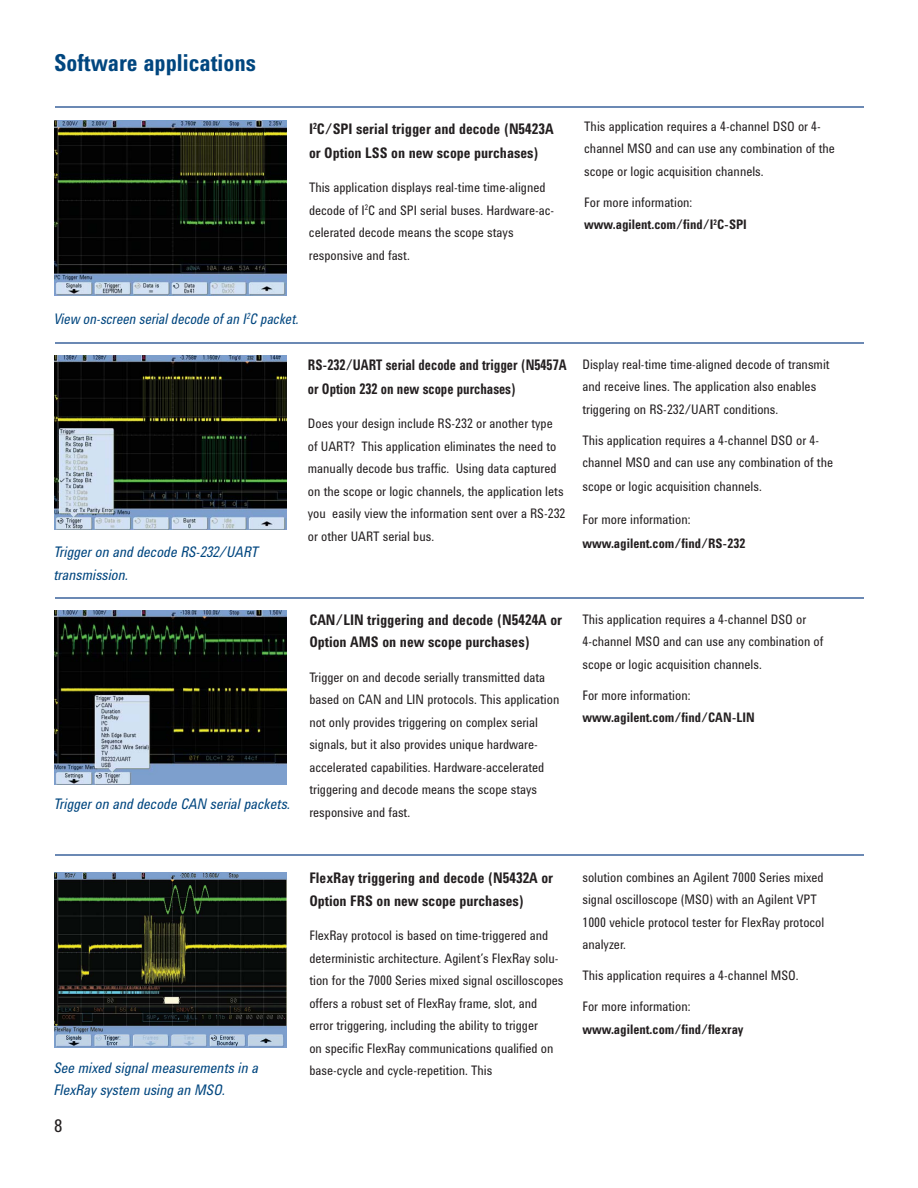
<style>
.page{position:relative;width:918px;height:1188px;background:#fff}
.page>*{position:absolute;margin:0;border:0;box-sizing:border-box;transform-origin:0 0}
.t1{font:700 24px "Agilent Condensed CFF";color:#00467f;scale:.95 1}
.t2{font:18px "Agilent Condensed CFF";color:#231f20}
.t3{font:700 15px/22.5px "Agilent Condensed CFF";color:#231f20;scale:.95 1}
.t4{font:italic 15px/22.5px "Agilent Condensed CFF";color:#00467f;scale:.95 1}
.t5{font:700 15px/24px "Agilent Condensed CFF";color:#231f20;scale:.87 1}
.t6{font:italic 15px "Agilent Condensed CFF";color:#00467f;scale:.9 1}
.t7{font:13.5px/22.5px "Agilent Condensed CFF";color:#231f20;scale:.95 1}
.t8{font:700 13.5px/22.5px "Agilent Condensed CFF";color:#231f20;scale:.95 1}
.s1{font-weight:400}
</style>
<div class="page">
<hr style="left:56px;top:342px;width:808px;height:2px;background:#6b89b4">
<hr style="left:56px;top:107px;width:808px;height:1px;background:#6b89b4">
<hr style="left:56px;top:597px;width:808px;height:2px;background:#6b89b4">
<hr style="left:56px;top:854px;width:808px;height:2px;background:#6b89b4">
<img style="left:54px;top:121px;width:233px;height:174px">
<img style="left:54px;top:355px;width:233px;height:175px">
<img style="left:54px;top:610px;width:233px;height:175px">
<img style="left:54px;top:873px;width:233px;height:174px">
<h1 class="t1" style="left:54px;top:54px;width:214px">Software applications</h1>
<p class="t3" style="left:309px;top:118px;width:259px;line-height:24px">I<sup>2</sup>C/SPI serial trigger and decode (N5423A or Option LSS on new scope purchases)</p>
<p class="t7" style="left:309px;top:178px;width:260px">This application displays real-time time-aligned decode of I<sup>2</sup>C and SPI serial buses. Hardware-ac&shy;celerated decode means the scope stays responsive and fast.</p>
<p class="t7" style="left:584px;top:116px;width:265px">This application requires a 4-channel DSO or 4- channel MSO and can use any combination of the scope or logic acquisition channels.</p>
<p class="t8" style="left:584px;top:192px;width:173px"><span class="s1">For more information: </span>www.agilent.com/find/I<sup>2</sup>C-SPI</p>
<p class="t6" style="left:54px;top:313px;width:274px">View on-screen serial decode of an I<sup>2</sup>C packet.</p>
<p class="t4" style="left:54px;top:542px;width:217px">Trigger on and decode RS-232/UART transmission.</p>
<p class="t5" style="left:308px;top:354px;width:299px">RS-232/UART serial decode and trigger (N5457A or Option 232 on new scope purchases)</p>
<p class="t7" style="left:308px;top:414px;width:273px">Does your design include RS-232 or another type of UART? This application eliminates the need to manually decode bus traffic. Using data captured on the scope or logic channels, the application lets you easily view the information sent over a RS-232 or other UART serial bus.</p>
<p class="t4" style="left:54px;top:794px;width:251px">Trigger on and decode CAN serial packets.</p>
<p class="t3" style="left:309px;top:610px;width:268px">CAN/LIN triggering and decode (N5424A or<br>Option AMS on new scope purchases)</p>
<p class="t7" style="left:309px;top:667px;width:265px">Trigger on and decode serially transmitted data based on CAN and LIN protocols. This application not only provides triggering on complex serial signals, but it also provides unique hardware&shy;accelerated capabilities. Hardware-accelerated triggering and decode means the scope stays responsive and fast.</p>
<p class="t7" style="left:582px;top:354px;width:262px">Display real-time time-aligned decode of transmit and receive lines. The application also enables triggering on RS-232/UART conditions.</p>
<p class="t7" style="left:582px;top:430px;width:265px">This application requires a 4-channel DSO or 4- channel MSO and can use any combination of the</p>
<p class="t7" style="left:582px;top:477px;width:190px">scope or logic acquisition channels.</p>
<p class="t7" style="left:582px;top:509px;width:115px">For more information:</p>
<p class="t8" style="left:582px;top:533px;width:173px">www.agilent.com/find/RS-232</p>
<p class="t7" style="left:582px;top:609px;width:255px">This application requires a 4-channel DSO or<br>4-channel MSO and can use any combination of scope or logic acquisition channels.</p>
<p class="t7" style="left:582px;top:685px;width:115px">For more information:</p>
<p class="t8" style="left:582px;top:708px;width:183px">www.agilent.com/find/CAN-LIN</p>
<p class="t4" style="left:54px;top:1058px;width:217px">See mixed signal measurements in a<br>FlexRay system using an MSO.</p>
<h2 class="t2" style="left:54px;top:1119px;width:10px">8</h2>
<p class="t3" style="left:309px;top:869px;width:258px">FlexRay triggering and decode (N5432A or<br>Option FRS on new scope purchases)</p>
<p class="t7" style="left:309px;top:926px;width:269px">FlexRay protocol is based on time-triggered and deterministic architecture. Agilent’s FlexRay solu&shy;tion for the 7000 Series mixed signal oscilloscopes offers a robust set of FlexRay frame, slot, and error triggering, including the ability to trigger<br>on specific FlexRay communications qualified on base-cycle and cycle-repetition. This</p>
<p class="t7" style="left:582px;top:867px;width:256px">solution combines an Agilent 7000 Series mixed signal oscilloscope (MSO) with an Agilent VPT 1000 vehicle protocol tester for FlexRay protocol analyzer.</p>
<p class="t7" style="left:582px;top:966px;width:229px">This application requires a 4-channel MSO.</p>
<p class="t7" style="left:582px;top:997px;width:115px">For more information:</p>
<p class="t8" style="left:582px;top:1019px;width:171px">www.agilent.com/find/flexray</p>
</div>
